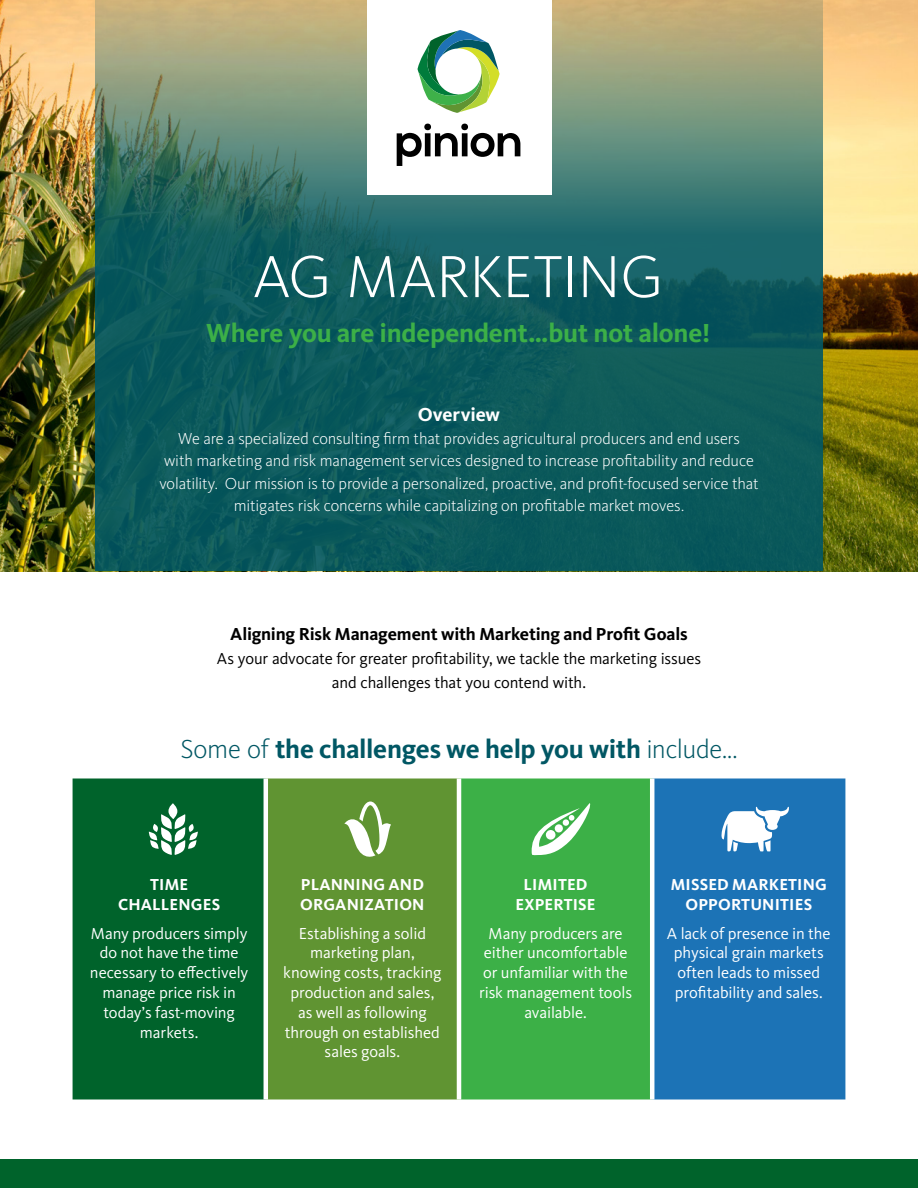
<style>
.page{position:relative;width:918px;height:1188px;background:#fff}
.page>*{position:absolute;margin:0;border:0;box-sizing:border-box;transform-origin:0 0}
.t1{font:300 61.5px "Kievit Pro";letter-spacing:-.005em;color:#fff}
.t2{font:700 27px "Kievit Pro";letter-spacing:-.01em;color:#015764}
.t3{font:700 27px "Kievit Pro";letter-spacing:-.01em;color:#3cb047}
.t4{font:700 19.5px "Kievit Pro";letter-spacing:-.01em;color:#fff}
.t5{font:700 18px "Kievit Pro";letter-spacing:-.01em;color:#000}
.t6{font:16.5px/19.8px "Kievit Pro";letter-spacing:-.005em;color:#fff;text-align:center}
.t7{font:300 16.5px/22.5px "Kievit Pro";letter-spacing:-.01em;color:#fff;text-align:center}
.t8{font:16.5px/24px "Kievit Pro";letter-spacing:-.01em;color:#000;text-align:center}
.t9{font:700 16.5px/19.8px "Kievit Pro";letter-spacing:.01em;color:#fff;text-align:center}
.s1{font-weight:300}
</style>
<div class="page">
<img style="left:0;top:0;width:918px;height:572px">
<svg style="left:95px;top:0;width:728px;height:572px;background:#306c66"></svg>
<div style="left:73px;top:778px;width:191px;height:322px;background:#00632b"></div>
<div style="left:268px;top:778px;width:189px;height:322px;background:#609432"></div>
<div style="left:461px;top:778px;width:189px;height:322px;background:#3cb047"></div>
<div style="left:654px;top:778px;width:191px;height:322px;background:#1c73b6"></div>
<svg style="left:168px;top:803px;width:9px;height:16px"></svg>
<svg style="left:149px;top:814px;width:49px;height:41px"></svg>
<svg style="left:344px;top:802px;width:47px;height:55px"></svg>
<svg style="left:532px;top:803px;width:58px;height:52px"></svg>
<svg style="left:722px;top:807px;width:67px;height:44px"></svg>
<div style="left:367px;top:0;width:184px;height:194px;background:#fff"></div>
<svg style="left:397px;top:123px;width:123px;height:43px"></svg>
<svg style="left:418px;top:30px;width:82px;height:83px"></svg>
<div style="left:0;top:1160px;width:918px;height:28px;background:#00632b"></div>
<h1 class="t1" style="left:253px;top:239px;width:412px">AG MARKETING</h1>
<h2 class="t3" style="left:206px;top:317px;width:506px">Where you are independent…but not alone!</h2>
<p class="t4" style="left:418px;top:403px;width:84px">Overview</p>
<p class="t7" style="left:160px;top:427px;width:601px">We are a specialized consulting firm that provides agricultural producers and end users<br>with marketing and risk management services designed to increase profitability and reduce volatility. Our mission is to provide a personalized, proactive, and profit-focused service that mitigates risk concerns while capitalizing on profitable market moves.</p>
<p class="t5" style="left:230px;top:623px;width:459px">Aligning Risk Management with Marketing and Profit Goals</p>
<p class="t8" style="left:217px;top:647px;width:486px">As your advocate for greater profitability, we tackle the marketing issues and challenges that you contend with.</p>
<h2 class="t2" style="left:180px;top:732px;width:559px"><span class="s1">Some of</span> the challenges we help you with <span class="s1">include...</span></h2>
<p class="t9" style="left:118px;top:874px;width:104px">TIME<br>CHALLENGES</p>
<p class="t6" style="left:90px;top:923px;width:160px">Many producers simply do not have the time necessary to effectively manage price risk in today’s fast-moving markets.</p>
<p class="t9" style="left:300px;top:874px;width:126px;text-align:left">PLANNING AND<br>ORGANIZATION</p>
<p class="t6" style="left:283px;top:923px;width:160px">Establishing a solid marketing plan, knowing costs, tracking production and sales, as well as following through on established sales goals.</p>
<p class="t9" style="left:515px;top:874px;width:82px">LIMITED<br>EXPERTISE</p>
<p class="t6" style="left:479px;top:923px;width:154px">Many producers are either uncomfortable or unfamiliar with the risk management tools available.</p>
<p class="t9" style="left:671px;top:874px;width:158px">MISSED MARKETING<br>OPPORTUNITIES</p>
<p class="t6" style="left:667px;top:923px;width:165px">A lack of presence in the physical grain markets often leads to missed profitability and sales.</p>
</div>
